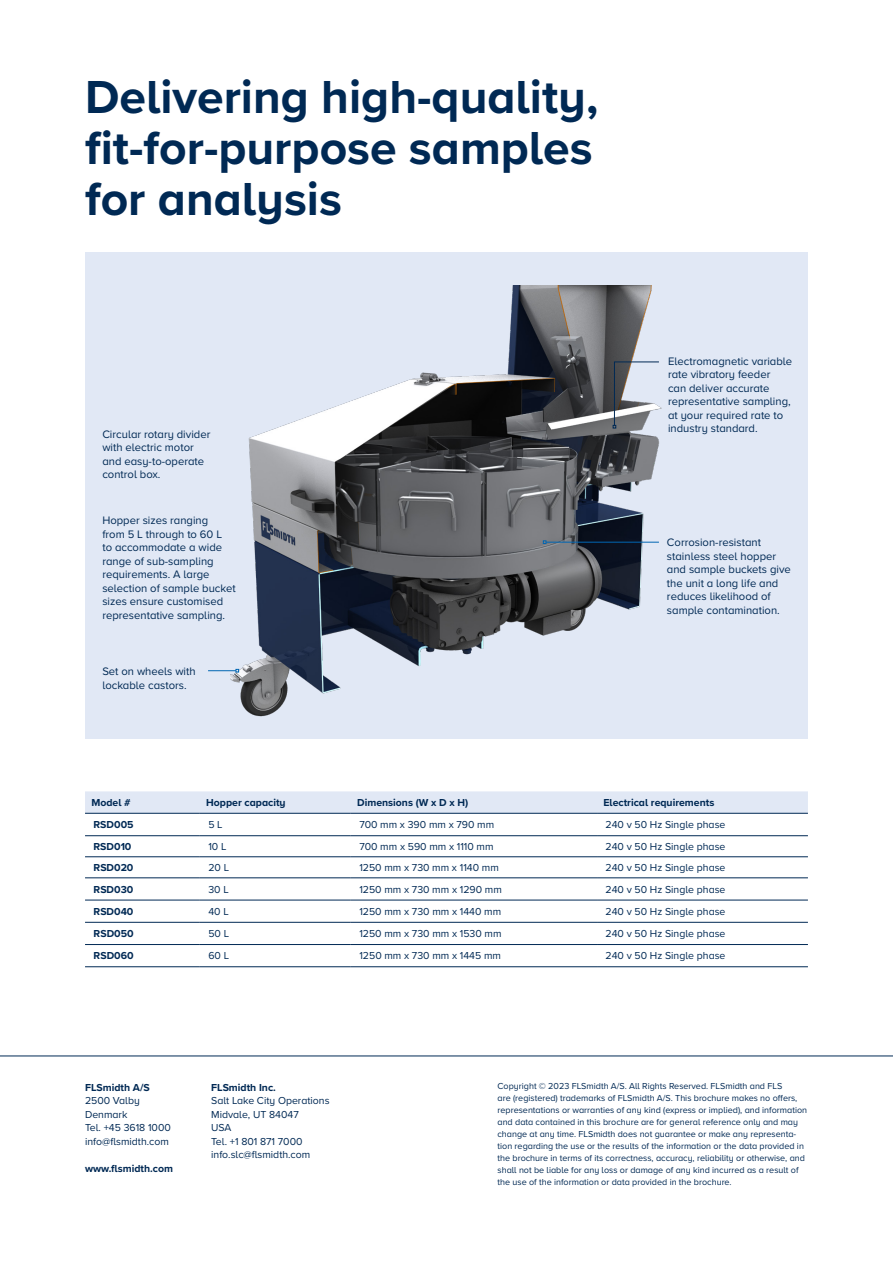
<style>
.page{position:relative;width:893px;height:1263px;background:#fff}
.page>*{position:absolute;margin:0;border:0;box-sizing:border-box;transform-origin:0 0}
.t1{font:700 48px/51px "Proxima Nova";color:#002954;text-align:justify}
.t2{font:11.25px/13.5px "Proxima Nova";color:#002954}
.t3{font:10.5px/13.5px "Proxima Nova";color:#002954}
.t4{font:700 10.5px "Proxima Nova";color:#002954}
.t5{font:9px/12px "Proxima Nova";color:#002954}
</style>
<div class="page">
<hr style="left:0;top:1056px;width:893px;height:1px;background:#002954">
<div style="left:85px;top:252px;width:723px;height:486px;background:#e1e8f5"></div>
<img style="left:231px;top:285px;width:431px;height:432px">
<svg style="left:613px;top:361px;width:47px;height:67px"></svg>
<svg style="left:208px;top:669px;width:31px;height:3px"></svg>
<hr style="left:546px;top:542px;width:113px;height:1px;background:#0166b3">
<svg style="left:543px;top:540px;width:3px;height:4px"></svg>
<svg style="left:85px;top:791px;width:723px;height:22px;background:#dfe6f3"></svg>
<hr style="left:85px;top:813px;width:115px;height:1px;background:#002954">
<hr style="left:200px;top:813px;width:151px;height:1px;background:#002954">
<hr style="left:351px;top:813px;width:246px;height:1px;background:#002954">
<hr style="left:85px;top:835px;width:115px;height:1px;background:#002954">
<hr style="left:200px;top:835px;width:151px;height:1px;background:#002954">
<hr style="left:351px;top:835px;width:246px;height:1px;background:#002954">
<hr style="left:597px;top:835px;width:211px;height:1px;background:#002954">
<hr style="left:85px;top:856px;width:115px;height:1px;background:#002954">
<hr style="left:200px;top:856px;width:151px;height:1px;background:#002954">
<hr style="left:351px;top:856px;width:246px;height:1px;background:#002954">
<hr style="left:597px;top:856px;width:211px;height:1px;background:#002954">
<hr style="left:85px;top:877px;width:115px;height:1px;background:#002954">
<hr style="left:200px;top:877px;width:151px;height:1px;background:#002954">
<hr style="left:351px;top:877px;width:246px;height:1px;background:#002954">
<hr style="left:597px;top:877px;width:211px;height:1px;background:#002954">
<hr style="left:85px;top:900px;width:115px;height:1px;background:#002954">
<hr style="left:200px;top:900px;width:151px;height:1px;background:#002954">
<hr style="left:351px;top:900px;width:246px;height:1px;background:#002954">
<hr style="left:597px;top:900px;width:211px;height:1px;background:#002954">
<hr style="left:85px;top:922px;width:115px;height:1px;background:#002954">
<hr style="left:200px;top:922px;width:151px;height:1px;background:#002954">
<hr style="left:351px;top:922px;width:246px;height:1px;background:#002954">
<hr style="left:597px;top:922px;width:211px;height:1px;background:#002954">
<hr style="left:85px;top:944px;width:115px;height:1px;background:#002954">
<hr style="left:200px;top:944px;width:151px;height:1px;background:#002954">
<hr style="left:351px;top:944px;width:246px;height:1px;background:#002954">
<hr style="left:597px;top:944px;width:211px;height:1px;background:#002954">
<hr style="left:85px;top:966px;width:115px;height:1px;background:#002954">
<hr style="left:200px;top:966px;width:151px;height:1px;background:#002954">
<hr style="left:351px;top:966px;width:246px;height:1px;background:#002954">
<hr style="left:597px;top:966px;width:211px;height:1px;background:#002954">
<hr style="left:597px;top:813px;width:211px;height:1px;background:#002954">
<h1 class="t1" style="left:85px;top:71px;width:515px">Delivering high-quality, fit-for-purpose samples for analysis</h1>
<p class="t2" style="left:102px;top:427px;width:110px">Circular rotary divider with electric motor and easy-to-operate control box.</p>
<p class="t2" style="left:102px;top:513px;width:135px">Hopper sizes ranging<br>from 5 L through to 60 L<br>to accommodate a wide range of sub-sampling requirements. A large selection of sample bucket sizes ensure customised representative sampling.</p>
<p class="t2" style="left:102px;top:664px;width:95px">Set on wheels with lockable castors.</p>
<p class="t2" style="left:668px;top:354px;width:126px">Electromagnetic variable rate vibratory feeder<br>can deliver accurate representative sampling, at your required rate to industry standard.</p>
<p class="t2" style="left:667px;top:535px;width:125px">Corrosion-resistant stainless steel hopper and sample buckets give the unit a long life and reduces likelihood of sample contamination.</p>
<p class="t4" style="left:91px;top:795px;width:41px">Model #</p>
<p class="t4" style="left:206px;top:795px;width:81px">Hopper capacity</p>
<p class="t4" style="left:357px;top:795px;width:112px">Dimensions (W x D x H)</p>
<p class="t4" style="left:603px;top:795px;width:112px">Electrical requirements</p>
<p class="t4" style="left:94px;top:817px;width:41px">RSD005</p>
<p class="t3" style="left:208px;top:817px;width:16px">5 L</p>
<p class="t3" style="left:359px;top:817px;width:136px">700 mm x 390 mm x 790 mm</p>
<p class="t3" style="left:606px;top:817px;width:121px">240 v 50 Hz Single phase</p>
<p class="t4" style="left:94px;top:839px;width:39px">RSD010</p>
<p class="t3" style="left:208px;top:840px;width:20px">10 L</p>
<p class="t3" style="left:359px;top:840px;width:136px">700 mm x 590 mm x 1110 mm</p>
<p class="t3" style="left:606px;top:840px;width:121px">240 v 50 Hz Single phase</p>
<p class="t4" style="left:94px;top:860px;width:41px">RSD020</p>
<p class="t3" style="left:208px;top:861px;width:22px">20 L</p>
<p class="t3" style="left:359px;top:861px;width:141px">1250 mm x 730 mm x 1140 mm</p>
<p class="t3" style="left:606px;top:861px;width:121px">240 v 50 Hz Single phase</p>
<p class="t4" style="left:94px;top:881px;width:41px">RSD030</p>
<p class="t3" style="left:208px;top:882px;width:22px">30 L</p>
<p class="t3" style="left:359px;top:882px;width:144px">1250 mm x 730 mm x 1290 mm</p>
<p class="t3" style="left:606px;top:882px;width:121px">240 v 50 Hz Single phase</p>
<p class="t4" style="left:94px;top:903px;width:41px">RSD040</p>
<p class="t3" style="left:208px;top:904px;width:22px">40 L</p>
<p class="t3" style="left:359px;top:904px;width:143px">1250 mm x 730 mm x 1440 mm</p>
<p class="t3" style="left:606px;top:904px;width:121px">240 v 50 Hz Single phase</p>
<p class="t4" style="left:94px;top:926px;width:41px">RSD050</p>
<p class="t3" style="left:208px;top:926px;width:22px">50 L</p>
<p class="t3" style="left:359px;top:926px;width:144px">1250 mm x 730 mm x 1530 mm</p>
<p class="t3" style="left:606px;top:926px;width:121px">240 v 50 Hz Single phase</p>
<p class="t4" style="left:94px;top:948px;width:41px">RSD060</p>
<p class="t3" style="left:208px;top:948px;width:22px">60 L</p>
<p class="t3" style="left:359px;top:948px;width:143px">1250 mm x 730 mm x 1445 mm</p>
<p class="t3" style="left:606px;top:948px;width:121px">240 v 50 Hz Single phase</p>
<p class="t4" style="left:85px;top:1079px;width:66px">FLSmidth A/S</p>
<p class="t3" style="left:85px;top:1093px;width:87px">2500 Valby<br>Denmark<br>Tel. +45 3618 1000 info@flsmidth.com</p>
<p class="t4" style="left:85px;top:1160px;width:90px">www.flsmidth.com</p>
<p class="t4" style="left:211px;top:1079px;width:66px">FLSmidth Inc.</p>
<p class="t3" style="left:211px;top:1093px;width:120px">Salt Lake City Operations<br>Midvale, UT 84047<br>USA<br>Tel. +1 801 871 7000 info.slc@flsmidth.com</p>
<p class="t5" style="left:497px;top:1080px;width:311px">Copyright © 2023 FLSmidth A/S. All Rights Reserved. FLSmidth and FLS<br>are (registered) trademarks of FLSmidth A/S. This brochure makes no offers, representations or warranties of any kind (express or implied), and information and data contained in this brochure are for general reference only and may change at any time. FLSmidth does not guarantee or make any representa&shy;tion regarding the use or the results of the information or the data provided in the brochure in terms of its correctness, accuracy, reliability or otherwise, and shall not be liable for any loss or damage of any kind incurred as a result of the use of the information or data provided in the brochure.</p>
</div>
